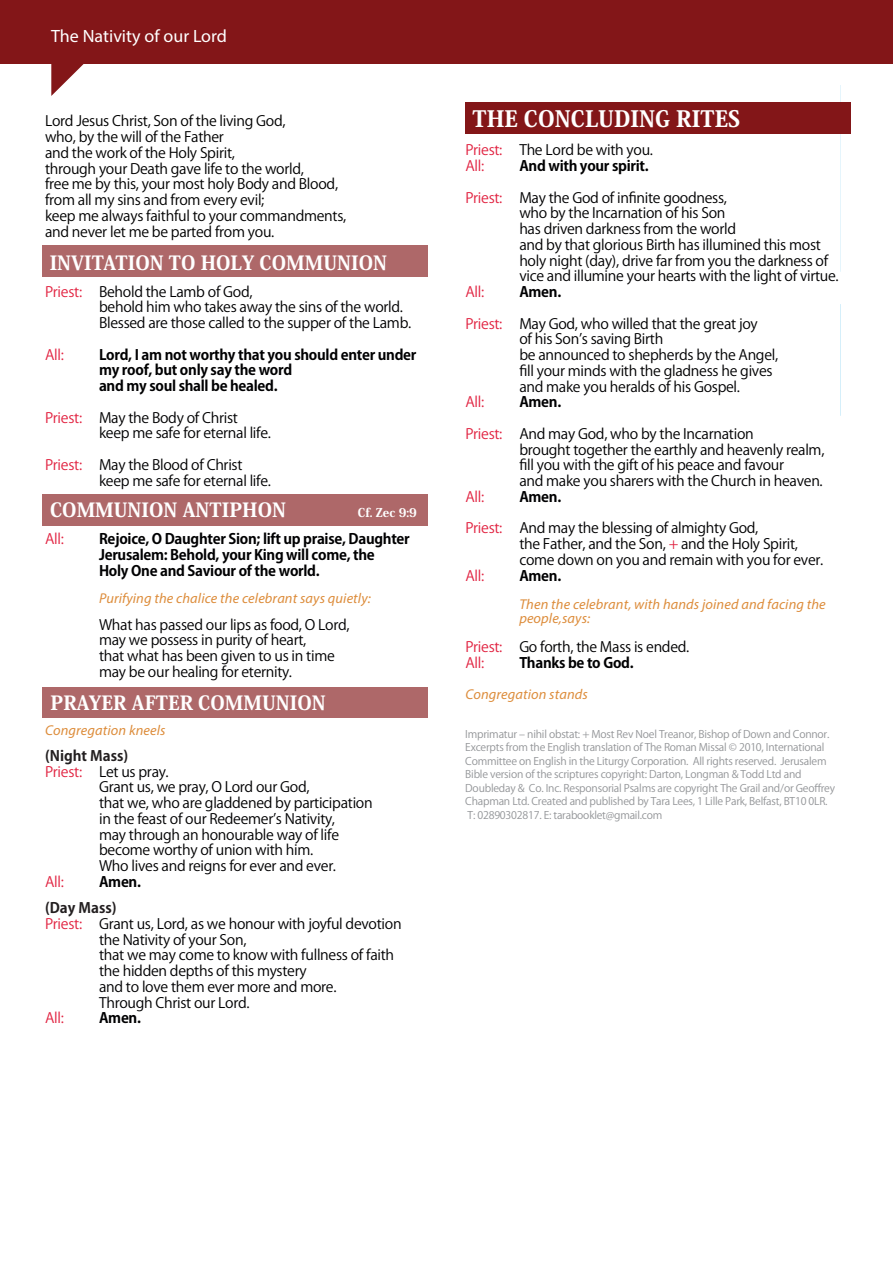
<style>
.page{position:relative;width:893px;height:1263px;background:#fff}
.page>*{position:absolute;margin:0;border:0;box-sizing:border-box;transform-origin:0 0}
.t1{font:800 22.35px "Koz Min Pro";color:#fff}
.t2{font:800 19.35px "Koz Min Pro";color:#fff}
.t3{font:17.85px "Myriad Pro";color:#fff}
.t4{font:14.25px/15.8px "Koz Go Pro";letter-spacing:-.02em;color:#000002}
.t5{font:700 14.25px/15.8px "Koz Go Pro";letter-spacing:-.02em;color:#000002}
.t6{font:14.25px/15.8px "Koz Go Pro";letter-spacing:-.02em;color:#000}
.t7{font:italic 14.25px/14.2px "Myriad Pro";letter-spacing:.01em;color:#dd8d3c}
.t8{font:14.25px "Koz Go Pro";letter-spacing:-.02em;color:#e12341}
.t9{font:700 14.25px "Koz Go Pro";color:#231f20}
.t10{font:14.25px "Koz Go Pro";color:#e22341}
.t11{font:800 12px "Koz Min Pro";color:#fff}
.t12{font:10.5px/13.5px "Koz Go Pro";letter-spacing:-.02em;color:#939598}
.s1{color:#e12341}
.s2{color:#e02341}
.s3{color:#e22341}
</style>
<div class="page">
<div style="left:0;top:0;width:893px;height:63px;background:#831618"></div>
<svg style="left:51px;top:63px;width:39px;height:33px"></svg>
<div style="left:42px;top:494px;width:386px;height:32px;background:#ae6869"></div>
<div style="left:42px;top:246px;width:386px;height:31px;background:#ae6869"></div>
<div style="left:42px;top:687px;width:386px;height:31px;background:#ae6869"></div>
<div style="left:465px;top:102px;width:386px;height:32px;background:#831618"></div>
<p class="t3" style="left:51px;top:25px;width:177px">The Nativity of our Lord</p>
<p class="t6" style="left:45px;top:114px;width:242px">Lord Jesus Christ, Son of the living God,</p>
<h1 class="t1" style="left:473px;top:102px;width:269px">THE CONCLUDING RITES</h1>
<p class="t6" style="left:45px;top:129px;width:303px">who, by the will of the Father<br>and the work of the Holy Spirit,<br>through your Death gave life to the world,<br>free me by this, your most holy Body and Blood, from all my sins and from every evil;<br>keep me always faithful to your commandments, and never let me be parted from you.</p>
<p class="t4" style="left:465px;top:143px;width:189px"><span class="s1">Priest:</span> The Lord be with you.<br><span class="s1">All:</span></p>
<p class="t5" style="left:519px;top:159px;width:131px">And with your spirit.</p>
<p class="t4" style="left:519px;top:190px;width:321px;text-indent:-54px"><span class="s1">Priest:</span> May the God of infinite goodness,<br>who by the Incarnation of his Son<br>has driven darkness from the world<br>and by that glorious Birth has illumined this most holy night (day), drive far from you the darkness of vice and illumine your hearts with the light of virtue.</p>
<p class="t8" style="left:465px;top:283px;width:20px">All:</p>
<p class="t5" style="left:519px;top:285px;width:43px">Amen.</p>
<p class="t4" style="left:519px;top:316px;width:260px;text-indent:-54px"><span class="s1">Priest:</span> May God, who willed that the great joy<br>of his Sonʼs saving Birth<br>be announced to shepherds by the Angel, fill your minds with the gladness he gives and make you heralds of his Gospel.</p>
<p class="t8" style="left:465px;top:393px;width:20px">All:</p>
<p class="t5" style="left:519px;top:395px;width:43px">Amen.</p>
<p class="t4" style="left:519px;top:426px;width:307px;text-indent:-54px"><span class="s1">Priest:</span> And may God, who by the Incarnation<br>brought together the earthly and heavenly realm, fill you with the gift of his peace and favour<br>and make you sharers with the Church in heaven.</p>
<p class="t8" style="left:465px;top:487px;width:20px">All:</p>
<p class="t5" style="left:519px;top:490px;width:43px">Amen.</p>
<p class="t4" style="left:519px;top:521px;width:305px;text-indent:-54px"><span class="s1">Priest:</span> And may the blessing of almighty God,<br>the Father, and the Son, <span class="s2">+</span> and the Holy Spirit, come down on you and remain with you for ever.</p>
<p class="t8" style="left:465px;top:566px;width:20px">All:</p>
<p class="t5" style="left:519px;top:568px;width:43px">Amen.</p>
<p class="t7" style="left:519px;top:597px;width:308px">Then the celebrant, with hands joined and facing the people,says:</p>
<p class="t4" style="left:465px;top:639px;width:226px"><span class="s1">Priest:</span> Go forth, the Mass is ended.<br><span class="s1">All:</span></p>
<h2 class="t2" style="left:50px;top:248px;width:339px">INVITATION TO HOLY COMMUNION</h2>
<p class="t4" style="left:99px;top:284px;width:314px;text-indent:-54px"><span class="s3">Priest:</span> Behold the Lamb of God,<br>behold him who takes away the sins of the world.<br>Blessed are those called to the supper of the Lamb.</p>
<p class="t10" style="left:45px;top:345px;width:20px">All:</p>
<p class="t5" style="left:99px;top:347px;width:319px">Lord, I am not worthy that you should enter under my roof, but only say the word<br>and my soul shall be healed.</p>
<p class="t4" style="left:99px;top:410px;width:173px;text-indent:-54px"><span class="s3">Priest:</span> May the Body of Christ keep me safe for eternal life.</p>
<p class="t4" style="left:99px;top:457px;width:173px;text-indent:-54px"><span class="s1">Priest:</span> May the Blood of Christ keep me safe for eternal life.</p>
<h2 class="t2" style="left:50px;top:496px;width:238px">COMMUNION ANTIPHON</h2>
<p class="t11" style="left:358px;top:504px;width:61px">Cf. Zec 9:9</p>
<p class="t8" style="left:45px;top:530px;width:20px">All:</p>
<p class="t5" style="left:99px;top:532px;width:312px">Rejoice, O Daughter Sion; lift up praise, Daughter<br>Jerusalem: Behold, your King will come, the<br>Holy One and Saviour of the world.</p>
<p class="t7" style="left:99px;top:590px;width:273px">Purifying the chalice the celebrant says quietly:</p>
<p class="t4" style="left:99px;top:617px;width:252px">What has passed our lips as food, O Lord, may we possess in purity of heart,<br>that what has been given to us in time may be our healing for eternity.</p>
<p class="t5" style="left:519px;top:655px;width:116px">Thanks be to God.</p>
<p class="t7" style="left:465px;top:687px;width:124px">Congregation stands</p>
<p class="t12" style="left:465px;top:727px;width:371px">Imprimatur ‒ nihil obstat: + Most Rev Noel Treanor, Bishop of Down and Connor.<br>Excerpts from the English translation of The Roman Missal © 2010, International Committee on English in the Liturgy Corporation. All rights reserved. Jerusalem Bible version of the scriptures copyright: Darton, Longman &amp; Todd Ltd and Doubleday &amp; Co. Inc. Responsorial Psalms are copyright The Grail and/or Geoffrey Chapman Ltd. Created and published by Tara Lees, 1 Lille Park, Belfast, BT10 0LR.<br>T: 02890302817. E: tarabooklet@gmail.com</p>
<h2 class="t2" style="left:51px;top:689px;width:277px">PRAYER AFTER COMMUNION</h2>
<p class="t7" style="left:45px;top:722px;width:122px">Congregation kneels</p>
<p class="t9" style="left:45px;top:746px;width:85px">(Night Mass)</p>
<p class="t4" style="left:45px;top:764px;width:125px"><span class="s1">Priest:</span> Let us pray.</p>
<p class="t4" style="left:99px;top:780px;width:212px">Grant us, we pray, O Lord our God,</p>
<p class="t4" style="left:99px;top:795px;width:275px">that we, who are gladdened by participation</p>
<p class="t4" style="left:99px;top:811px;width:237px">in the feast of our Redeemerʼs Nativity,</p>
<p class="t4" style="left:99px;top:827px;width:242px">may through an honourable way of life</p>
<p class="t4" style="left:99px;top:843px;width:216px">become worthy of union with him.</p>
<p class="t4" style="left:99px;top:858px;width:238px">Who lives and reigns for ever and ever.</p>
<p class="t8" style="left:45px;top:872px;width:20px">All:</p>
<p class="t5" style="left:99px;top:875px;width:43px">Amen.</p>
<p class="t9" style="left:45px;top:899px;width:73px">(Day Mass)</p>
<p class="t4" style="left:45px;top:916px;width:358px"><span class="s1">Priest:</span> Grant us, Lord, as we honour with joyful devotion</p>
<p class="t4" style="left:99px;top:932px;width:149px">the Nativity of your Son,</p>
<p class="t4" style="left:99px;top:948px;width:297px">that we may come to know with fullness of faith</p>
<p class="t4" style="left:99px;top:963px;width:209px">the hidden depths of this mystery</p>
<p class="t4" style="left:99px;top:979px;width:239px">and to love them ever more and more.</p>
<p class="t4" style="left:99px;top:995px;width:152px">Through Christ our Lord.</p>
<p class="t8" style="left:45px;top:1009px;width:20px">All:</p>
<p class="t5" style="left:99px;top:1011px;width:43px">Amen.</p>
</div>
